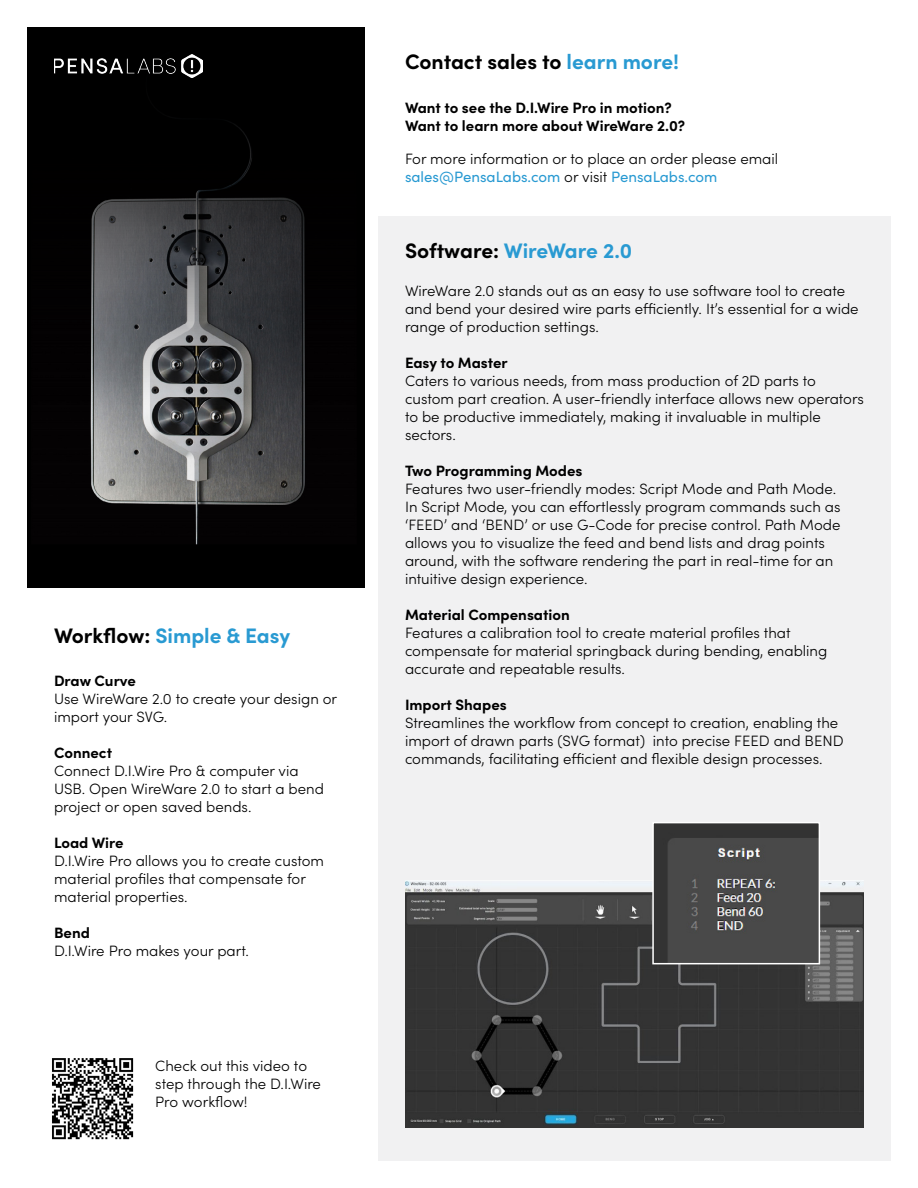
<style>
.page{position:relative;width:918px;height:1188px;background:#fff}
.page>*{position:absolute;margin:0;border:0;box-sizing:border-box;transform-origin:0 0}
.t1{font:700 21px "Sofia Pro";color:#299ad2}
.t2{font:700 21px "Sofia Pro";color:#000}
.t3{font:300 15px/18px "Sofia Pro";color:#000}
.t4{font:700 15px/18px "Sofia Pro";color:#000}
.s1{color:#000}
.s2{color:#299ad2}
.s3{font-weight:400;color:#299ad2}
</style>
<div class="page">
<img style="left:52px;top:1058px;width:82px;height:82px">
<div style="left:378px;top:216px;width:513px;height:945px;background:#f1f1f2"></div>
<img style="left:405px;top:881px;width:459px;height:247px">
<img style="left:27px;top:459px;width:337px;height:128px">
<svg style="left:27px;top:27px;width:337px;height:432px;background:#202021"></svg>
<img style="left:54px;top:54px;width:148px;height:24px">
<img style="left:655px;top:825px;width:162px;height:136px">
<div style="left:652px;top:822px;width:168px;height:142px;border:2px solid #fff"></div>
<h1 class="t1" style="left:54px;top:619px;width:238px"><span class="s1">Workflow:</span> Simple &amp; Easy</h1>
<p class="t4" style="left:54px;top:671px;width:83px">Draw Curve</p>
<p class="t3" style="left:54px;top:689px;width:285px">Use WireWare 2.0 to create your design or import your SVG.</p>
<p class="t4" style="left:54px;top:743px;width:60px">Connect</p>
<p class="t3" style="left:54px;top:761px;width:271px">Connect D.I.Wire Pro &amp; computer via<br>USB. Open WireWare 2.0 to start a bend project or open saved bends.</p>
<p class="t4" style="left:54px;top:833px;width:71px">Load Wire</p>
<p class="t3" style="left:54px;top:851px;width:272px">D.I.Wire Pro allows you to create custom material profiles that compensate for material properties.</p>
<p class="t4" style="left:54px;top:923px;width:37px">Bend</p>
<p class="t3" style="left:54px;top:941px;width:197px">D.I.Wire Pro makes your part.</p>
<p class="t3" style="left:155px;top:1055px;width:167px">Check out this video to step through the D.I.Wire<br>Pro workflow!</p>
<h1 class="t2" style="left:405px;top:46px;width:276px">Contact sales to <span class="s2">learn more!</span></h1>
<p class="t4" style="left:405px;top:97px;width:282px">Want to see the D.I.Wire Pro in motion?<br>Want to learn more about WireWare 2.0?</p>
<p class="t3" style="left:405px;top:149px;width:375px">For more information or to place an order please email <span class="s3">sales@PensaLabs.com</span> or visit <span class="s3">PensaLabs.com</span></p>
<h1 class="t1" style="left:405px;top:235px;width:229px"><span class="s1">Software:</span> WireWare 2.0</h1>
<p class="t3" style="left:405px;top:281px;width:455px">WireWare 2.0 stands out as an easy to use software tool to create and bend your desired wire parts efficiently. It’s essential for a wide range of production settings.</p>
<p class="t4" style="left:405px;top:352px;width:104px">Easy to Master</p>
<p class="t3" style="left:405px;top:371px;width:460px">Caters to various needs, from mass production of 2D parts to custom part creation. A user-friendly interface allows new operators to be productive immediately, making it invaluable in multiple sectors.</p>
<p class="t4" style="left:405px;top:460px;width:179px">Two Programming Modes</p>
<p class="t3" style="left:405px;top:479px;width:437px">Features two user-friendly modes: Script Mode and Path Mode.<br>In Script Mode, you can effortlessly program commands such as ‘FEED’ and ‘BEND’ or use G-Code for precise control. Path Mode allows you to visualize the feed and bend lists and drag points around, with the software rendering the part in real-time for an intuitive design experience.</p>
<p class="t4" style="left:405px;top:604px;width:166px">Material Compensation</p>
<p class="t3" style="left:405px;top:623px;width:424px">Features a calibration tool to create material profiles that compensate for material springback during bending, enabling accurate and repeatable results.</p>
<p class="t4" style="left:405px;top:694px;width:103px">Import Shapes</p>
<p class="t3" style="left:405px;top:713px;width:440px">Streamlines the workflow from concept to creation, enabling the import of drawn parts (SVG format) into precise FEED and BEND commands, facilitating efficient and flexible design processes.</p>
</div>
